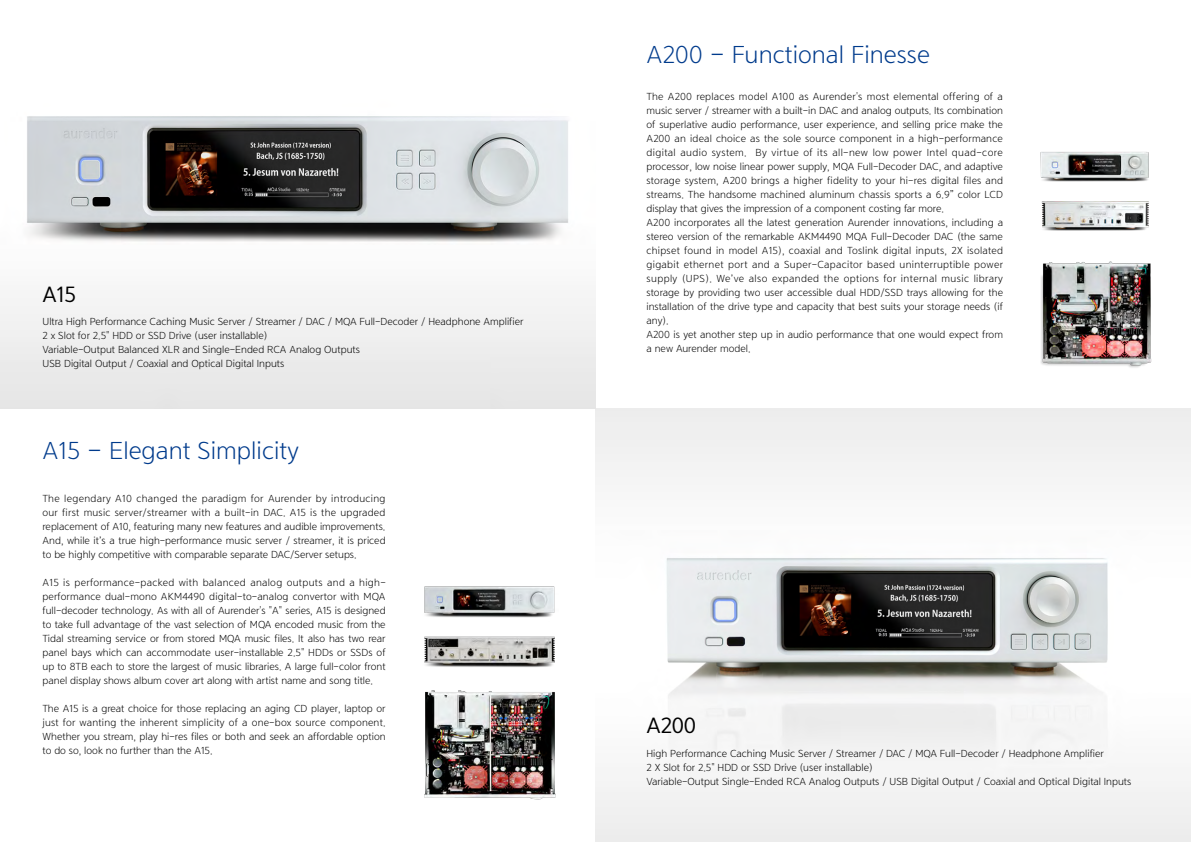
<style>
.page{position:relative;width:1191px;height:842px;background:#fff}
.page>*{position:absolute;margin:0;border:0;box-sizing:border-box;transform-origin:0 0}
.t1{font:24px "Yoon Gothic Pro 730";color:#003b8c}
.t2{font:20px "Yoon Gothic Pro 750";color:#000}
.t3{font:10px/14px "Yoon Gothic Pro 730";color:#000;text-align:justify}
</style>
<div class="page">
<img style="left:595px;top:409px;width:596px;height:433px">
<img style="left:0;top:116px;width:595px;height:293px">
<img style="left:424px;top:586px;width:131px;height:81px">
<img style="left:1040px;top:152px;width:109px;height:30px">
<img style="left:1041px;top:201px;width:108px;height:30px">
<img style="left:1041px;top:261px;width:111px;height:107px">
<img style="left:424px;top:690px;width:132px;height:110px">
<h2 class="t2" style="left:43px;top:281px;width:35px">A15</h2>
<p class="t3" style="left:43px;top:314px;width:482px;text-align:left">Ultra High Performance Caching Music Server / Streamer / DAC / MQA Full-Decoder / Headphone Amplifier 2 x Slot for 2.5" HDD or SSD Drive (user installable)<br>Variable-Output Balanced XLR and Single-Ended RCA Analog Outputs<br>USB Digital Output / Coaxial and Optical Digital Inputs</p>
<h1 class="t1" style="left:43px;top:436px;width:258px">A15 – Elegant Simplicity</h1>
<p class="t3" style="left:43px;top:491px;width:344px">The legendary A10 changed the paradigm for Aurender by introducing our first music server/streamer with a built-in DAC. A15 is the upgraded replacement of A10, featuring many new features and audible improvements.<br>And, while it’s a true high-performance music server / streamer, it is priced to be highly competitive with comparable separate DAC/Server setups.</p>
<p class="t3" style="left:43px;top:575px;width:345px">A15 is performance-packed with balanced analog outputs and a high&shy;performance dual-mono AKM4490 digital-to-analog convertor with MQA full-decoder technology. As with all of Aurender's "A" series, A15 is designed to take full advantage of the vast selection of MQA encoded music from the Tidal streaming service or from stored MQA music files. It also has two rear panel bays which can accommodate user-installable 2.5" HDDs or SSDs of up to 8TB each to store the largest of music libraries. A large full-color front panel display shows album cover art along with artist name and song title.</p>
<p class="t3" style="left:43px;top:701px;width:344px">The A15 is a great choice for those replacing an aging CD player, laptop or just for wanting the inherent simplicity of a one-box source component.<br>Whether you stream, play hi-res files or both and seek an affordable option to do so, look no further than the A15.</p>
<h1 class="t1" style="left:646px;top:40px;width:285px">A200 – Functional Finesse</h1>
<p class="t3" style="left:646px;top:89px;width:358px;text-align:left">The A200 replaces model A100 as Aurender's most elemental offering of a music server / streamer with a built-in DAC and analog outputs. Its combination of superlative audio performance, user experience, and selling price make the A200 an ideal choice as the sole source component in a high-performance digital audio system. By virtue of its all-new low power Intel quad-core processor, low noise linear power supply, MQA Full-Decoder DAC, and adaptive storage system, A200 brings a higher fidelity to your hi-res digital files and streams. The handsome machined aluminum chassis sports a 6.9” color LCD display that gives the impression of a component costing far more.<br>A200 incorporates all the latest generation Aurender innovations, including a stereo version of the remarkable AKM4490 MQA Full-Decoder DAC (the same chipset found in model A15), coaxial and Toslink digital inputs, 2X isolated gigabit ethernet port and a Super-Capacitor based uninterruptible power supply (UPS). We’ve also expanded the options for internal music library storage by providing two user accessible dual HDD/SSD trays allowing for the installation of the drive type and capacity that best suits your storage needs (if any).<br>A200 is yet another step up in audio performance that one would expect from a new Aurender model.</p>
<h2 class="t2" style="left:646px;top:713px;width:51px">A200</h2>
<p class="t3" style="left:646px;top:746px;width:486px;text-align:left">High Performance Caching Music Server / Streamer / DAC / MQA Full-Decoder / Headphone Amplifier<br>2 X Slot for 2.5" HDD or SSD Drive (user installable)<br>Variable-Output Single-Ended RCA Analog Outputs / USB Digital Output / Coaxial and Optical Digital Inputs</p>
</div>
